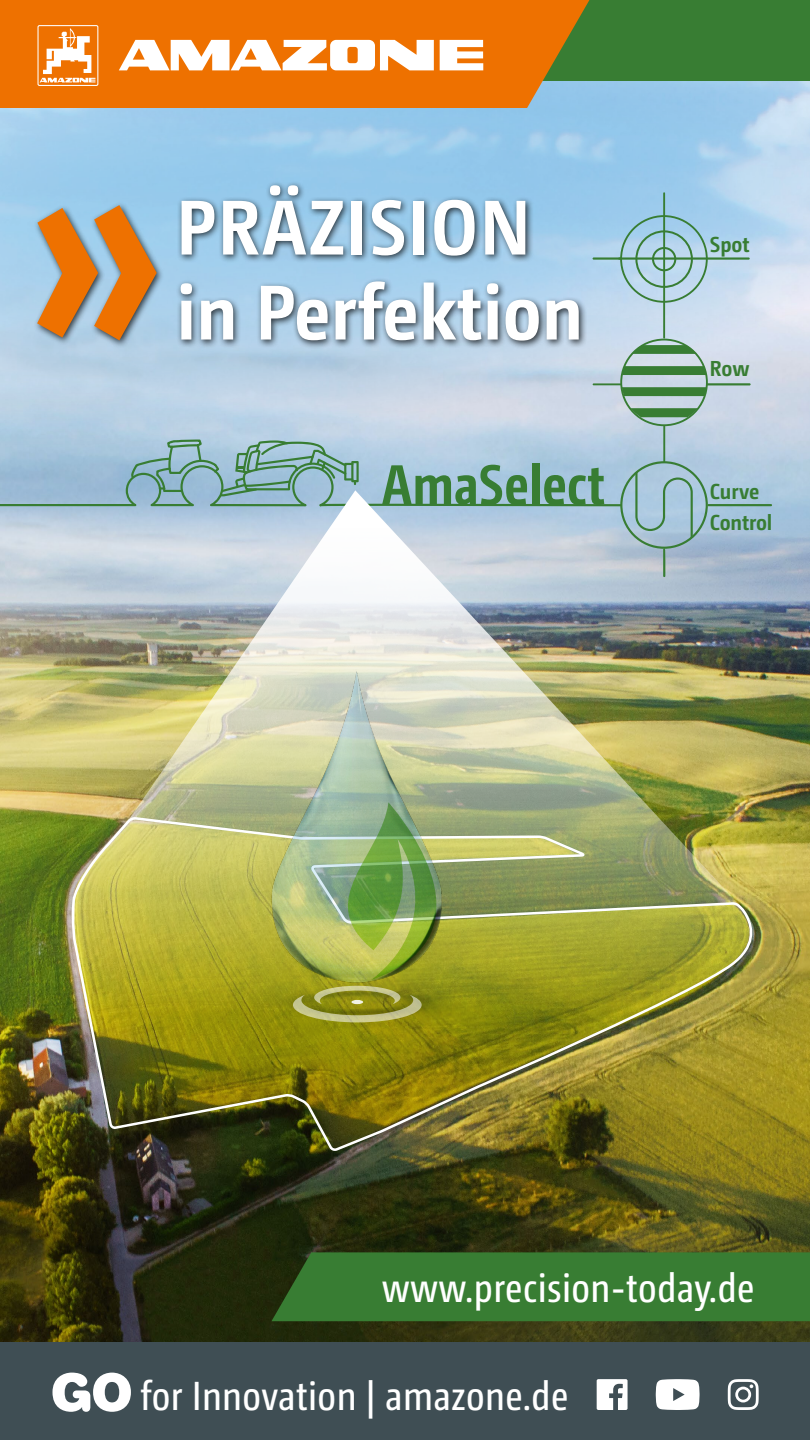
<style>
.page{position:relative;width:810px;height:1440px;background:#fff}
.page>*{position:absolute;margin:0;border:0;box-sizing:border-box;transform-origin:0 0}
.t1{font:700 283.58px "Camingo Dos Pro S Cd";color:#ee7100;scale:.91 1}
.t2{font:700 77.25px/85px "Camingo Dos Pro S Cd";letter-spacing:.01em;color:#fff}
.t3{font:700 56.25px "Camingo Dos Pro Cd";color:#387d33}
.t4{font:40.5px "Camingo Dos Pro Cd";letter-spacing:.01em;color:#fff}
.t5{font:700 21.6px/30.9px "Camingo Dos Pro S Cd";letter-spacing:-.005em;color:#387d33}
</style>
<div class="page">
<img style="left:0;top:479px;width:810px;height:863px">
<svg style="left:0;top:80px;width:810px;height:399px;background:#b1d0e9"></svg>
<img style="left:67px;top:490px;width:691px;height:660px">
<img style="left:245px;top:657px;width:227px;height:377px">
<img style="left:311px;top:802px;width:160px;height:178px">
<svg style="left:293px;top:986px;width:129px;height:36px;background:#9c9b3a"></svg>
<svg style="left:351px;top:1000px;width:12px;height:4px"></svg>
<div style="left:176px;top:181px;width:412px;height:168px;background:#000;opacity:.75"></div>
<svg style="left:620px;top:339px;width:88px;height:87px;background:#94b6a3"></svg>
<hr style="left:707px;top:504px;width:65px;height:2px;background:#387d33">
<hr style="left:663px;top:425px;width:2px;height:37px;background:#387d33">
<svg style="left:0;top:440px;width:708px;height:137px;background:#b1c9d7"></svg>
<hr style="left:593px;top:257px;width:29px;height:3px;background:#387d33">
<svg style="left:620px;top:215px;width:88px;height:88px;background:#a8cbdb"></svg>
<div style="left:635px;top:230px;width:58px;height:58px;border:2px solid #387d33;border-radius:50%"></div>
<div style="left:652px;top:247px;width:24px;height:24px;border:2px solid #387d33;border-radius:50%"></div>
<hr style="left:618px;top:257px;width:132px;height:3px;background:#387d33">
<hr style="left:663px;top:192px;width:2px;height:147px;background:#387d33">
<hr style="left:593px;top:383px;width:28px;height:2px;background:#387d33">
<hr style="left:706px;top:383px;width:45px;height:2px;background:#387d33">
<div style="left:33px;top:201px;width:132px;height:148px;background:#000;opacity:.75"></div>
<div style="left:0;top:0;width:810px;height:80px;background:#387d33"></div>
<svg style="left:0;top:0;width:589px;height:108px;background:#e47409"></svg>
<svg style="left:38px;top:26px;width:60px;height:59px"></svg>
<div style="left:38px;top:25px;width:60px;height:61px;border:1px solid #fff"></div>
<svg style="left:40px;top:28px;width:55px;height:54px;background:#f4a55e"></svg>
<svg style="left:119px;top:40px;width:364px;height:30px;background:#f9d5b4"></svg>
<div style="left:0;top:1342px;width:810px;height:98px;background:#3f4e54"></div>
<svg style="left:52px;top:1373px;width:79px;height:39px"></svg>
<svg style="left:597px;top:1379px;width:31px;height:31px"></svg>
<svg style="left:656px;top:1379px;width:44px;height:31px"></svg>
<svg style="left:728px;top:1379px;width:31px;height:31px"></svg>
<div style="left:271px;top:1252px;width:539px;height:69px;background:#387d33"></div>
<h1 class="t1" style="left:28px;top:103px;width:152px">»</h1>
<h2 class="t2" style="left:176px;top:184px;width:408px">PRÄZISION in Perfektion</h2>
<h3 class="t3" style="left:382px;top:451px;width:225px">AmaSelect</h3>
<p class="t5" style="left:710px;top:229px;width:41px">Spot</p>
<p class="t5" style="left:710px;top:353px;width:41px">Row</p>
<p class="t5" style="left:710px;top:476px;width:64px">Curve<br>Control</p>
<p class="t4" style="left:382px;top:1264px;width:374px">www.precision-today.de</p>
<p class="t4" style="left:141px;top:1372px;width:429px">for Innovation | amazone.de</p>
</div>
